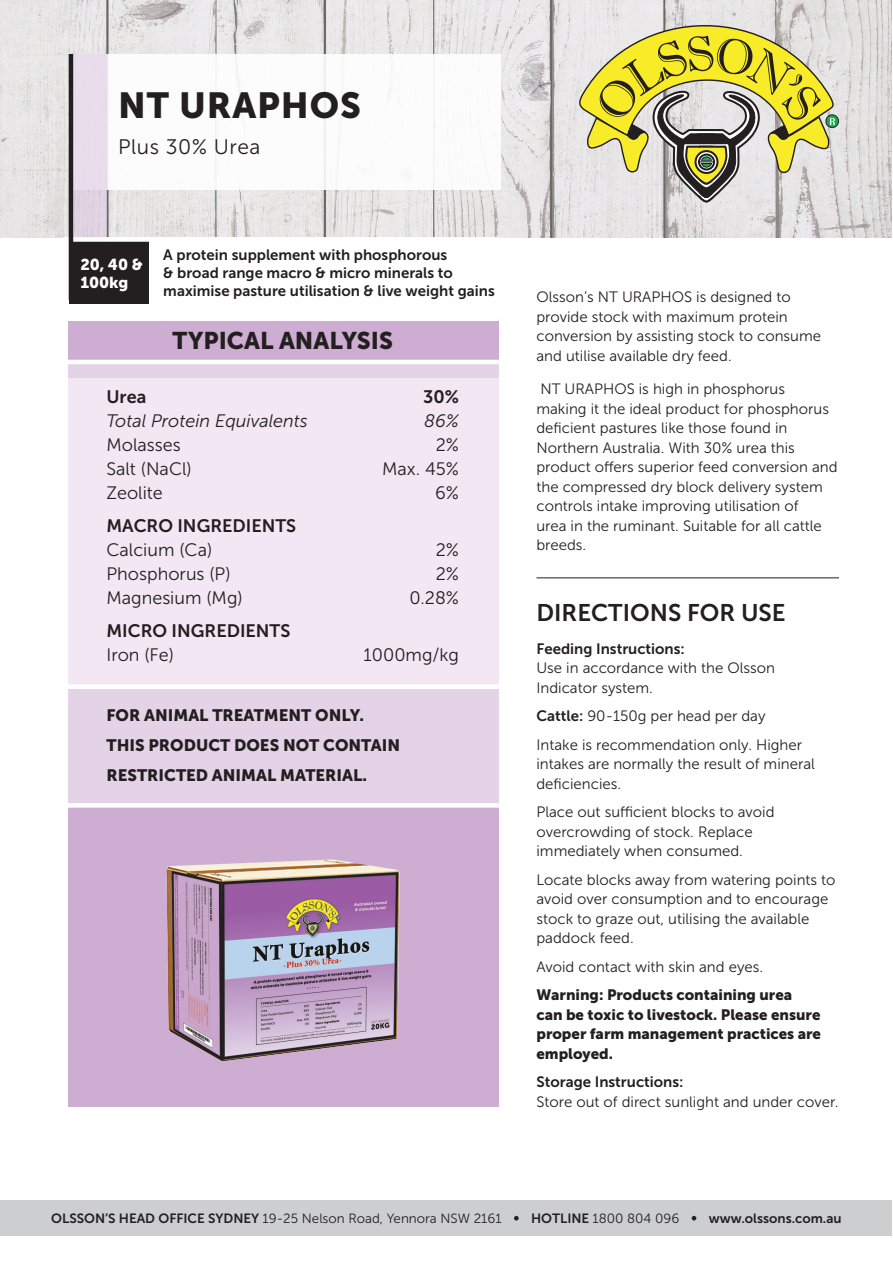
<style>
.page{position:relative;width:893px;height:1263px;background:#fff}
.page>*{position:absolute;margin:0;border:0;box-sizing:border-box;transform-origin:0 0}
.t1{font:36px "Museo Sans 900";letter-spacing:.025em;color:#231f20}
.t2{font:24px "Museo Sans 700";color:#231f20}
.t3{font:24px "Museo Sans 900";color:#231f20}
.t4{font:21px "Museo Sans 300";letter-spacing:.025em;color:#231f20}
.t5{font:18px/24px "Museo Sans 300";color:#231f20}
.t6{font:18px "Museo Sans 700";color:#231f20}
.t7{font:italic 18px "Museo Sans 300";color:#231f20}
.t8{font:16.5px/30px "Museo Sans 900";color:#231f20}
.t9{font:15.75px/18.5px "Museo Sans 900";color:#fff}
.t10{font:15px/19.5px "Museo Sans 300";color:#231f20}
.t11{font:15px/18px "Museo Sans 700";color:#231f20}
.t12{font:15px/19.5px "Museo Sans 900";color:#231f20}
.t13{font:13.35px "Museo Sans 300";color:#231f20}
.t14{font:13.35px "Museo Sans 700";color:#231f20}
.s1{font-family:"Museo Sans 700"}
</style>
<div class="page">
<div style="left:0;top:1200px;width:891px;height:35px;background:#cdced0"></div>
<img style="left:0;top:0;width:892px;height:237px">
<div style="left:71px;top:54px;width:429px;height:136px;background:#fff"></div>
<svg style="left:826px;top:115px;width:12px;height:13px"></svg>
<div style="left:825px;top:114px;width:14px;height:14px;border:1px solid #231f20;border-radius:50%"></div>
<svg style="left:579px;top:25px;width:256px;height:177px;background:#cac485"></svg>
<div style="left:69px;top:319px;width:430px;height:736px;background:#f2e7f2"></div>
<div style="left:69px;top:319px;width:430px;height:59px;background:#e4d2e6"></div>
<div style="left:69px;top:321px;width:430px;height:39px;background:#cdadd1"></div>
<div style="left:63px;top:316px;width:436px;height:5px;background:#fff"></div>
<hr style="left:63px;top:360px;width:436px;height:4px;background:#fff">
<svg style="left:73px;top:54px;width:33px;height:183px;background:#e5d8e7"></svg>
<div style="left:69px;top:239px;width:79px;height:65px;background:#231f20"></div>
<div style="left:69px;top:687px;width:430px;height:116px;background:#e4d2e6"></div>
<div style="left:69px;top:805px;width:430px;height:302px;background:#cdadd1"></div>
<div style="left:66px;top:803px;width:436px;height:5px;background:#fff"></div>
<img style="left:166px;top:859px;width:234px;height:203px">
<div style="left:63px;top:684px;width:438px;height:5px;background:#fff"></div>
<hr style="left:536px;top:577px;width:303px;height:1px;background:#231f20">
<svg style="left:514px;top:1216px;width:5px;height:4px"></svg>
<svg style="left:692px;top:1216px;width:4px;height:4px"></svg>
<div style="left:63px;top:237px;width:436px;height:5px;background:#fff"></div>
<hr style="left:69px;top:54px;width:4px;height:246px;background:#231f20">
<h1 class="t1" style="left:118px;top:85px;width:244px">NT URAPHOS</h1>
<h3 class="t4" style="left:118px;top:135px;width:144px">Plus 30% Urea</h3>
<p class="t9" style="left:80px;top:255px;width:64px">20, 40 &amp;<br>100kg</p>
<p class="t11" style="left:163px;top:245px;width:333px">A protein supplement with phosphorous<br>&amp; broad range macro &amp; micro minerals to maximise pasture utilisation &amp; live weight gains</p>
<h2 class="t3" style="left:172px;top:327px;width:222px">TYPICAL ANALYSIS</h2>
<p class="t6" style="left:106px;top:387px;width:41px">Urea</p>
<p class="t7" style="left:106px;top:411px;width:203px">Total Protein Equivalents</p>
<p class="t5" style="left:106px;top:433px;width:87px">Molasses<br>Salt (NaCl)<br>Zeolite</p>
<p class="t6" style="left:106px;top:516px;width:191px">MACRO INGREDIENTS</p>
<p class="t5" style="left:106px;top:538px;width:138px">Calcium (Ca)<br>Phosphorus (P)<br>Magnesium (Mg)</p>
<p class="t6" style="left:423px;top:387px;width:37px">30%</p>
<p class="t7" style="left:424px;top:411px;width:36px">86%</p>
<p class="t5" style="left:382px;top:433px;width:78px;text-align:right">2%<br>Max. 45%<br>6%</p>
<p class="t5" style="left:410px;top:538px;width:51px;text-align:right">2%<br>2%<br>0.28%</p>
<p class="t6" style="left:106px;top:621px;width:185px">MICRO INGREDIENTS</p>
<p class="t5" style="left:106px;top:643px;width:69px">Iron (Fe)</p>
<p class="t5" style="left:363px;top:643px;width:97px">1000mg/kg</p>
<p class="t8" style="left:106px;top:700px;width:295px">FOR ANIMAL TREATMENT ONLY.<br>THIS PRODUCT DOES NOT CONTAIN<br>RESTRICTED ANIMAL MATERIAL.</p>
<p class="t10" style="left:536px;top:287px;width:286px">Olsson’s NT URAPHOS is designed to provide stock with maximum protein conversion by assisting stock to consume and utilise available dry feed.</p>
<p class="t10" style="left:536px;top:380px;width:303px">NT URAPHOS is high in phosphorus<br>making it the ideal product for phosphorus deficient pastures like those found in Northern Australia. With 30% urea this product offers superior feed conversion and the compressed dry block delivery system controls intake improving utilisation of<br>urea in the ruminant. Suitable for all cattle breeds.</p>
<h2 class="t2" style="left:536px;top:599px;width:251px">DIRECTIONS FOR USE</h2>
<p class="t11" style="left:536px;top:639px;width:150px">Feeding Instructions:</p>
<p class="t10" style="left:536px;top:658px;width:240px">Use in accordance with the Olsson<br>Indicator system.</p>
<p class="t10" style="left:536px;top:702px;width:267px;line-height:28.5px"><span class="s1">Cattle:</span> 90-150g per head per day<br>Intake is recommendation only. Higher</p>
<p class="t10" style="left:536px;top:754px;width:280px">intakes are normally the result of mineral deficiencies.</p>
<p class="t10" style="left:536px;top:802px;width:240px">Place out sufficient blocks to avoid overcrowding of stock. Replace immediately when consumed.</p>
<p class="t10" style="left:536px;top:870px;width:301px">Locate blocks away from watering points to avoid over consumption and to encourage stock to graze out, utilising the available paddock feed.</p>
<p class="t10" style="left:536px;top:957px;width:228px">Avoid contact with skin and eyes.</p>
<p class="t12" style="left:536px;top:985px;width:286px">Warning: Products containing urea can be toxic to livestock. Please ensure proper farm management practices are employed.</p>
<p class="t11" style="left:536px;top:1073px;width:149px">Storage Instructions:</p>
<p class="t10" style="left:536px;top:1092px;width:304px">Store out of direct sunlight and under cover.</p>
<p class="t13" style="left:51px;top:1211px;width:452px"><span class="s1">OLSSON’S HEAD OFFICE SYDNEY</span> 19-25 Nelson Road, Yennora NSW 2161</p>
<p class="t13" style="left:531px;top:1211px;width:150px"><span class="s1">HOTLINE</span> 1800 804 096</p>
<p class="t14" style="left:709px;top:1210px;width:134px">www.olssons.com.au</p>
</div>
